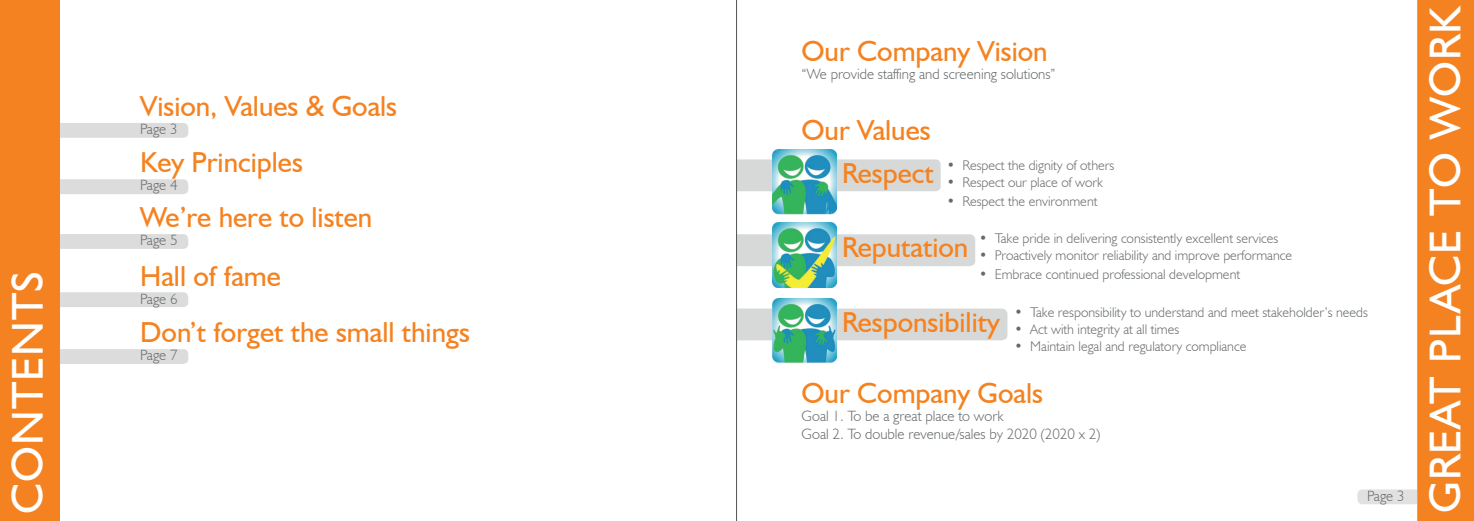
<style>
.page{position:relative;width:1474px;height:521px;background:#fff}
.page>*{position:absolute;margin:0;border:0;box-sizing:border-box;transform-origin:0 0}
.t1{font:44.62px "Humanist 521 BT";letter-spacing:.02em;color:#fff}
.t2{font:28.88px "Humanist 521 BT";color:#f58220}
.t3{font:300 14.88px/17.8px "Humanist 521 BT";color:#666a6b}
.t4{font:300 14px "Humanist 521 BT";color:#666a6b}
.s1{font-weight:400;font-size:28.88px;color:#f58220}
</style>
<div class="page">
<div style="left:737px;top:308px;width:270px;height:32px;background:#d7d9d8"></div>
<div style="left:737px;top:159px;width:203px;height:32px;background:#d7d9d8"></div>
<div style="left:737px;top:234px;width:238px;height:32px;background:#d7d9d8"></div>
<div style="left:16px;top:123px;width:172px;height:15px;background:#dcdcdd;border-radius:5px"></div>
<div style="left:16px;top:234px;width:172px;height:15px;background:#dcdcdd;border-radius:5px"></div>
<div style="left:16px;top:179px;width:172px;height:15px;background:#dcdcdd;border-radius:5px"></div>
<div style="left:16px;top:292px;width:172px;height:15px;background:#dcdcdd;border-radius:5px"></div>
<div style="left:16px;top:349px;width:172px;height:15px;background:#dcdcdd;border-radius:5px"></div>
<div style="left:0;top:0;width:59px;height:521px;background:#f58220"></div>
<svg style="left:1357px;top:0;width:116px;height:521px"></svg>
<img style="left:772px;top:149px;width:64px;height:65px">
<img style="left:772px;top:223px;width:64px;height:64px">
<img style="left:772px;top:298px;width:64px;height:66px">
<hr style="left:736px;top:0;width:1px;height:521px;background:#4f5153">
<h1 class="t1" style="left:0;top:513px;width:243px;rotate:-90deg">CONTENTS</h1>
<h2 class="t2" style="left:140px;top:89px;width:258px">Vision, Values &amp; Goals</h2>
<p class="t3" style="left:140px;top:120px;width:39px">Page 3</p>
<h2 class="t2" style="left:140px;top:144px;width:164px">Key Principles</h2>
<p class="t3" style="left:140px;top:175px;width:39px">Page 4</p>
<h2 class="t2" style="left:140px;top:200px;width:234px">We’re here to listen</h2>
<p class="t3" style="left:140px;top:231px;width:39px">Page 5</p>
<h2 class="t2" style="left:140px;top:258px;width:142px">Hall of fame</h2>
<p class="t3" style="left:140px;top:289px;width:39px">Page 6</p>
<h2 class="t2" style="left:140px;top:314px;width:331px">Don’t forget the small things</h2>
<p class="t3" style="left:140px;top:345px;width:39px">Page 7</p>
<h2 class="t2" style="left:801px;top:33px;width:248px">Our Company Vision</h2>
<p class="t3" style="left:801px;top:65px;width:256px">“We provide staffing and screening solutions”</p>
<h2 class="t2" style="left:801px;top:112px;width:131px">Our Values</h2>
<p class="t4" style="left:842px;top:157px;width:274px"><span class="s1">Respect</span> • Respect the dignity of others</p>
<p class="t4" style="left:946px;top:173px;width:158px">• Respect our place of work</p>
<p class="t4" style="left:946px;top:192px;width:152px">• Respect the environment</p>
<h2 class="t2" style="left:842px;top:230px;width:128px">Reputation</h2>
<p class="t4" style="left:979px;top:230px;width:301px">• Take pride in delivering consistently excellent services</p>
<p class="t4" style="left:979px;top:247px;width:314px">• Proactively monitor reliability and improve performance</p>
<p class="t4" style="left:979px;top:265px;width:262px">• Embrace continued professional development</p>
<h2 class="t2" style="left:842px;top:305px;width:159px">Responsibility</h2>
<p class="t4" style="left:1014px;top:304px;width:355px">• Take responsibility to understand and meet stakeholder’s needs</p>
<p class="t4" style="left:1014px;top:321px;width:166px">• Act with integrity at all times</p>
<p class="t4" style="left:1014px;top:337px;width:233px">• Maintain legal and regulatory compliance</p>
<h2 class="t2" style="left:801px;top:376px;width:243px">Our Company Goals</h2>
<p class="t3" style="left:801px;top:407px;width:300px">Goal 1. To be a great place to work<br>Goal 2. To double revenue/sales by 2020 (2020 x 2)</p>
<p class="t3" style="left:1367px;top:486px;width:39px">Page 3</p>
<h1 class="t1" style="left:1417px;top:513px;width:509px;rotate:-90deg">GREAT PLACE TO WORK</h1>
</div>
